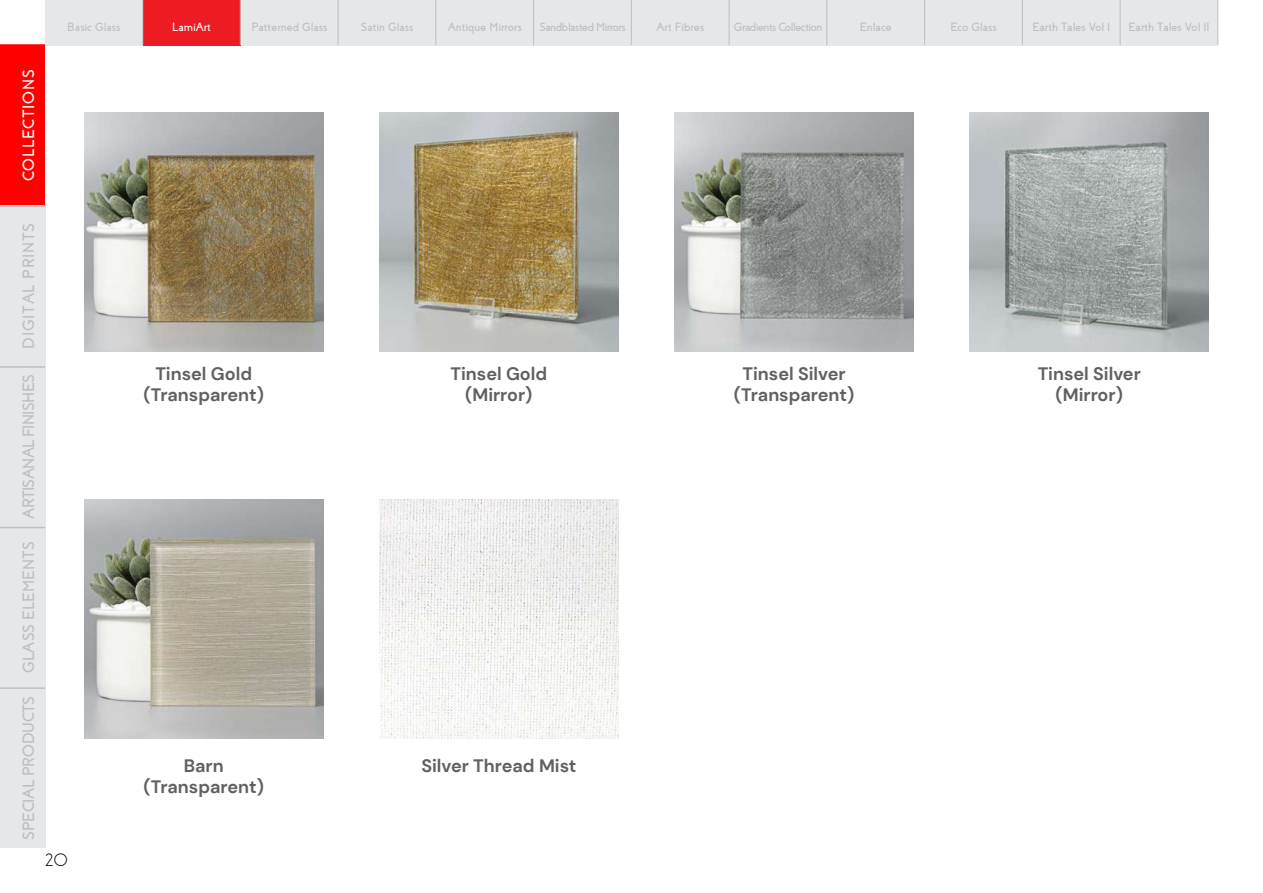
<style>
.page{position:relative;width:1263px;height:893px;background:#fff}
.page>*{position:absolute;margin:0;border:0;box-sizing:border-box;transform-origin:0 0}
.t1{font:700 18px/21px "DM Sans";color:#606060;text-align:center}
.t2{font:300 18px "Coves";color:#000}
.t3{font:700 16.5px "Coves";letter-spacing:-.04em;color:#bdbebf}
.t4{font:700 16.5px "Coves";letter-spacing:-.02em;color:#bdbebf}
.t5{font:700 16.5px "Coves";letter-spacing:.04em;color:#bdbebf}
.t6{font:700 16.5px "Coves";color:#bdbebf}
.t7{font:700 16.5px "Coves";letter-spacing:.04em;color:#fff}
.t8{font:700 12px "Coves";color:#bcbec0}
.t9{font:700 12px "Coves";letter-spacing:-.04em;color:#bcbec0}
.t10{font:700 12px "Coves";color:#fff}
</style>
<div class="page">
<img style="left:84px;top:112px;width:239px;height:240px">
<img style="left:84px;top:500px;width:239px;height:239px">
<img style="left:379px;top:500px;width:239px;height:239px">
<img style="left:674px;top:112px;width:240px;height:240px">
<img style="left:379px;top:112px;width:239px;height:240px">
<img style="left:970px;top:112px;width:239px;height:240px">
<div style="left:1120px;top:0;width:98px;height:45px;background:#e6e7e8"></div>
<hr style="left:1217px;top:0;width:1px;height:45px;background:#bcbec0">
<div style="left:1022px;top:0;width:98px;height:45px;background:#e6e7e8"></div>
<hr style="left:1120px;top:0;width:1px;height:45px;background:#bcbec0">
<div style="left:925px;top:0;width:97px;height:45px;background:#e6e7e8"></div>
<hr style="left:1022px;top:0;width:1px;height:45px;background:#bcbec0">
<div style="left:827px;top:0;width:98px;height:45px;background:#e6e7e8"></div>
<hr style="left:924px;top:0;width:1px;height:45px;background:#bcbec0">
<div style="left:729px;top:0;width:98px;height:45px;background:#e6e7e8"></div>
<hr style="left:827px;top:0;width:1px;height:45px;background:#bcbec0">
<div style="left:631px;top:0;width:98px;height:45px;background:#e6e7e8"></div>
<hr style="left:729px;top:0;width:1px;height:45px;background:#bcbec0">
<div style="left:534px;top:0;width:97px;height:45px;background:#e6e7e8"></div>
<hr style="left:631px;top:0;width:1px;height:45px;background:#bcbec0">
<div style="left:436px;top:0;width:98px;height:45px;background:#e6e7e8"></div>
<hr style="left:533px;top:0;width:1px;height:45px;background:#bcbec0">
<div style="left:338px;top:0;width:98px;height:45px;background:#e6e7e8"></div>
<hr style="left:436px;top:0;width:1px;height:45px;background:#bcbec0">
<div style="left:240px;top:0;width:98px;height:45px;background:#e6e7e8"></div>
<hr style="left:338px;top:0;width:1px;height:45px;background:#bcbec0">
<div style="left:143px;top:0;width:97px;height:45px;background:#ed1c24"></div>
<hr style="left:240px;top:0;width:1px;height:45px;background:#bcbec0">
<div style="left:45px;top:0;width:98px;height:45px;background:#e6e7e8"></div>
<hr style="left:142px;top:0;width:1px;height:45px;background:#bcbec0">
<div style="left:1px;top:45px;width:43px;height:161px;background:#f00"></div>
<div style="left:0;top:44px;width:45px;height:162px;border:2px solid #f00"></div>
<div style="left:0;top:206px;width:45px;height:160px;background:#e6e7e8"></div>
<hr style="left:0;top:206px;width:45px;height:1px;background:#bcbec0">
<div style="left:0;top:366px;width:45px;height:161px;background:#e6e7e8"></div>
<hr style="left:0;top:366px;width:45px;height:2px;background:#bcbec0">
<div style="left:0;top:527px;width:45px;height:160px;background:#e6e7e8"></div>
<hr style="left:0;top:527px;width:45px;height:1px;background:#bcbec0">
<div style="left:0;top:687px;width:45px;height:161px;background:#e6e7e8"></div>
<hr style="left:0;top:687px;width:45px;height:2px;background:#bcbec0">
<p class="t7" style="left:19px;top:181px;width:113px;rotate:-90deg">COLLECTIONS</p>
<p class="t8" style="left:67px;top:20px;width:55px">Basic Glass</p>
<p class="t10" style="left:172px;top:20px;width:40px">LamiArt</p>
<p class="t8" style="left:251px;top:20px;width:78px">Patterned Glass</p>
<p class="t8" style="left:361px;top:20px;width:54px">Satin Glass</p>
<p class="t8" style="left:448px;top:20px;width:76px">Antique Mirrors</p>
<p class="t9" style="left:539px;top:20px;width:88px">Sandblasted Mirrors</p>
<p class="t8" style="left:656px;top:20px;width:49px">Art Fibres</p>
<p class="t9" style="left:734px;top:20px;width:90px">Gradients Collection</p>
<p class="t8" style="left:860px;top:20px;width:33px">Enlace</p>
<p class="t8" style="left:950px;top:20px;width:48px">Eco Glass</p>
<p class="t8" style="left:1032px;top:20px;width:79px">Earth Tales Vol I</p>
<p class="t8" style="left:1128px;top:20px;width:83px">Earth Tales Vol II</p>
<p class="t5" style="left:19px;top:349px;width:127px;rotate:-90deg">DIGITAL PRINTS</p>
<p class="t3" style="left:19px;top:519px;width:146px;rotate:-90deg">ARTISANAL FINISHES</p>
<p class="t6" style="left:19px;top:673px;width:133px;rotate:-90deg">GLASS ELEMENTS</p>
<p class="t4" style="left:19px;top:840px;width:145px;rotate:-90deg">SPECIAL PRODUCTS</p>
<p class="t2" style="left:45px;top:849px;width:24px">20</p>
<p class="t1" style="left:144px;top:363px;width:122px">Tinsel Gold (Transparent)</p>
<p class="t1" style="left:734px;top:363px;width:122px">Tinsel Silver (Transparent)</p>
<p class="t1" style="left:450px;top:363px;width:98px">Tinsel Gold (Mirror)</p>
<p class="t1" style="left:1038px;top:363px;width:105px">Tinsel Silver (Mirror)</p>
<p class="t1" style="left:143px;top:755px;width:122px">Barn (Transparent)</p>
<p class="t1" style="left:421px;top:755px;width:157px">Silver Thread Mist</p>
</div>
